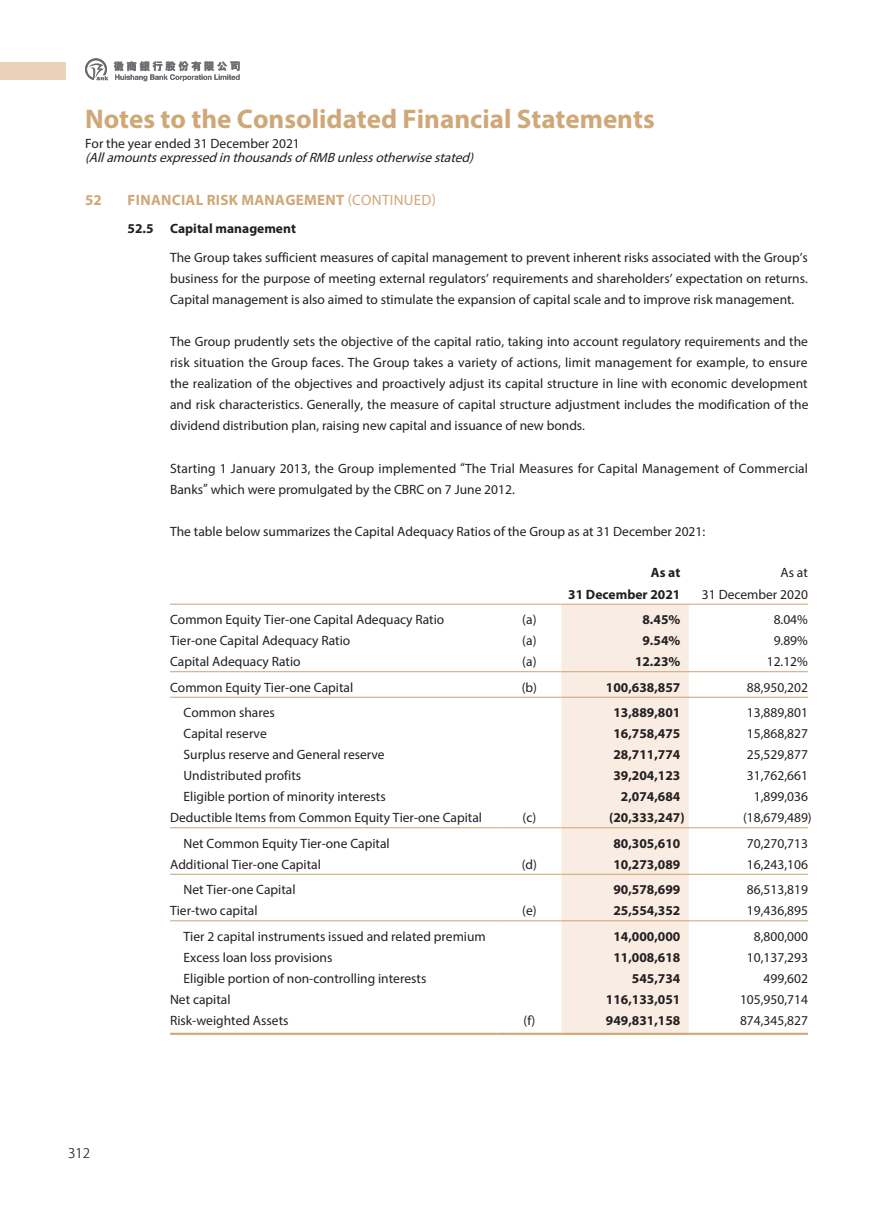
<style>
.page{position:relative;width:893px;height:1212px;background:#fff}
.page>*{position:absolute;margin:0;border:0;box-sizing:border-box;transform-origin:0 0}
.t1{font:700 27px "Myriad Pro";color:#cfa878}
.t2{font:700 15px "Myriad Pro";letter-spacing:.02em;color:#cfa878}
.t3{font:300 15px "Myriad Pro";color:#3e3e3f}
.t4{font:13.5px/21px "Myriad Pro";color:#231f20;text-align:justify}
.t5{font:700 13.5px/21px "Myriad Pro";color:#231f20;text-align:right}
.t6{font:italic 13.5px "Myriad Pro";color:#231f20}
.t7{font:800 10.5px "M Hei HK";letter-spacing:.23em;color:#6c6d70}
.s1{font-weight:400}
</style>
<div class="page">
<svg style="left:85px;top:58px;width:23px;height:22px"></svg>
<svg style="left:114px;top:61px;width:126px;height:20px"></svg>
<div style="left:0;top:62px;width:65px;height:18px;background:#ead2ba"></div>
<div style="left:561px;top:605px;width:128px;height:428px;background:#f9ede3"></div>
<hr style="left:170px;top:604px;width:327px;height:1px;background:#cfa878">
<hr style="left:497px;top:604px;width:64px;height:1px;background:#cfa878">
<hr style="left:561px;top:604px;width:128px;height:1px;background:#cfa878">
<hr style="left:689px;top:604px;width:119px;height:1px;background:#cfa878">
<hr style="left:170px;top:671px;width:327px;height:1px;background:#cfa878">
<hr style="left:497px;top:671px;width:64px;height:1px;background:#cfa878">
<hr style="left:561px;top:671px;width:128px;height:1px;background:#cfa878">
<hr style="left:689px;top:671px;width:119px;height:1px;background:#cfa878">
<hr style="left:170px;top:697px;width:327px;height:1px;background:#cfa878">
<hr style="left:497px;top:697px;width:64px;height:1px;background:#cfa878">
<hr style="left:561px;top:697px;width:128px;height:1px;background:#cfa878">
<hr style="left:689px;top:697px;width:119px;height:1px;background:#cfa878">
<hr style="left:170px;top:827px;width:327px;height:1px;background:#cfa878">
<hr style="left:497px;top:827px;width:64px;height:1px;background:#cfa878">
<hr style="left:561px;top:827px;width:128px;height:1px;background:#cfa878">
<hr style="left:689px;top:827px;width:119px;height:1px;background:#cfa878">
<hr style="left:170px;top:874px;width:327px;height:1px;background:#cfa878">
<hr style="left:497px;top:874px;width:64px;height:1px;background:#cfa878">
<hr style="left:561px;top:874px;width:128px;height:1px;background:#cfa878">
<hr style="left:689px;top:874px;width:119px;height:1px;background:#cfa878">
<hr style="left:170px;top:920px;width:327px;height:1px;background:#cfa878">
<hr style="left:497px;top:920px;width:64px;height:1px;background:#cfa878">
<hr style="left:561px;top:920px;width:128px;height:1px;background:#cfa878">
<hr style="left:689px;top:920px;width:119px;height:1px;background:#cfa878">
<hr style="left:170px;top:1033px;width:327px;height:2px;background:#cfa878">
<hr style="left:497px;top:1033px;width:64px;height:2px;background:#cfa878">
<hr style="left:561px;top:1033px;width:128px;height:2px;background:#cfa878">
<hr style="left:689px;top:1033px;width:119px;height:2px;background:#cfa878">
<p class="t7" style="left:114px;top:59px;width:128px">徽商銀行股份有限公司</p>
<h1 class="t1" style="left:85px;top:101px;width:571px">Notes to the Consolidated Financial Statements</h1>
<p class="t4" style="left:85px;top:133px;width:216px">For the year ended 31 December 2021</p>
<p class="t6" style="left:85px;top:149px;width:394px">(AllamountsexpressedinthousandsofRMBunlessotherwisestated)</p>
<p class="t2" style="left:85px;top:190px;width:18px">52</p>
<p class="t2" style="left:128px;top:190px;width:310px">FINANCIAL RISK MANAGEMENT <span class="s1">(CONTINUED)</span></p>
<p class="t5" style="left:128px;top:217px;width:170px">52.5 Capital management</p>
<p class="t4" style="left:170px;top:247px;width:639px">The Group takes sufficient measures of capital management to prevent inherent risks associated with the Group’s business for the purpose of meeting external regulators’ requirements and shareholders’ expectation on returns.<br>Capital management is also aimed to stimulate the expansion of capital scale and to improve risk management.</p>
<p class="t4" style="left:170px;top:331px;width:640px">The Group prudently sets the objective of the capital ratio, taking into account regulatory requirements and the risk situation the Group faces. The Group takes a variety of actions, limit management for example, to ensure the realization of the objectives and proactively adjust its capital structure in line with economic development and risk characteristics. Generally, the measure of capital structure adjustment includes the modification of the dividend distribution plan, raising new capital and issuance of new bonds.</p>
<p class="t4" style="left:170px;top:457px;width:640px">Starting 1 January 2013, the Group implemented “The Trial Measures for Capital Management of Commercial<br>Banks” which were promulgated by the CBRC on 7 June 2012.</p>
<p class="t4" style="left:170px;top:520px;width:537px">The table below summarizes the Capital Adequacy Ratios of the Group as at 31 December 2021:</p>
<p class="t5" style="left:568px;top:562px;width:114px">As at<br>31 December 2021</p>
<p class="t4" style="left:702px;top:562px;width:107px;text-align:right">As at<br>31 December 2020</p>
<p class="t4" style="left:170px;top:609px;width:276px">Common Equity Tier-one Capital Adequacy Ratio</p>
<p class="t4" style="left:522px;top:609px;width:16px">(a)</p>
<p class="t5" style="left:642px;top:608px;width:39px">8.45%</p>
<p class="t4" style="left:774px;top:609px;width:36px">8.04%</p>
<p class="t4" style="left:170px;top:630px;width:182px">Tier-one Capital Adequacy Ratio</p>
<p class="t4" style="left:522px;top:630px;width:16px">(a)</p>
<p class="t5" style="left:642px;top:629px;width:39px">9.54%</p>
<p class="t4" style="left:774px;top:630px;width:36px">9.89%</p>
<p class="t4" style="left:170px;top:651px;width:132px">Capital Adequacy Ratio</p>
<p class="t4" style="left:522px;top:651px;width:16px">(a)</p>
<p class="t5" style="left:635px;top:650px;width:47px">12.23%</p>
<p class="t4" style="left:767px;top:651px;width:43px">12.12%</p>
<p class="t4" style="left:170px;top:676px;width:185px">Common Equity Tier-one Capital</p>
<p class="t4" style="left:522px;top:676px;width:17px">(b)</p>
<p class="t5" style="left:606px;top:676px;width:76px">100,638,857</p>
<p class="t4" style="left:747px;top:676px;width:62px">88,950,202</p>
<p class="t4" style="left:184px;top:702px;width:93px">Common shares</p>
<p class="t5" style="left:613px;top:701px;width:68px">13,889,801</p>
<p class="t4" style="left:747px;top:702px;width:62px">13,889,801</p>
<p class="t4" style="left:184px;top:723px;width:85px">Capital reserve</p>
<p class="t5" style="left:613px;top:722px;width:68px">16,758,475</p>
<p class="t4" style="left:747px;top:723px;width:62px">15,868,827</p>
<p class="t4" style="left:184px;top:744px;width:202px">Surplus reserve and General reserve</p>
<p class="t5" style="left:613px;top:743px;width:68px">28,711,774</p>
<p class="t4" style="left:747px;top:744px;width:62px">25,529,877</p>
<p class="t4" style="left:184px;top:765px;width:119px">Undistributed profits</p>
<p class="t5" style="left:613px;top:764px;width:68px">39,204,123</p>
<p class="t4" style="left:747px;top:765px;width:62px">31,762,661</p>
<p class="t4" style="left:184px;top:786px;width:204px">Eligible portion of minority interests</p>
<p class="t5" style="left:621px;top:785px;width:61px">2,074,684</p>
<p class="t4" style="left:754px;top:786px;width:56px">1,899,036</p>
<p class="t4" style="left:170px;top:807px;width:313px">Deductible Items from Common Equity Tier-one Capital</p>
<p class="t4" style="left:523px;top:807px;width:15px">(c)</p>
<p class="t5" style="left:609px;top:806px;width:77px">(20,333,247)</p>
<p class="t4" style="left:743px;top:807px;width:70px">(18,679,489)</p>
<p class="t4" style="left:184px;top:832px;width:208px">Net Common Equity Tier-one Capital</p>
<p class="t5" style="left:613px;top:832px;width:68px">80,305,610</p>
<p class="t4" style="left:747px;top:832px;width:62px">70,270,713</p>
<p class="t4" style="left:170px;top:853px;width:152px">Additional Tier-one Capital</p>
<p class="t4" style="left:522px;top:853px;width:17px">(d)</p>
<p class="t5" style="left:613px;top:853px;width:68px">10,273,089</p>
<p class="t4" style="left:747px;top:853px;width:62px">16,243,106</p>
<p class="t4" style="left:184px;top:879px;width:114px">Net Tier-one Capital</p>
<p class="t5" style="left:613px;top:878px;width:68px">90,578,699</p>
<p class="t4" style="left:747px;top:879px;width:62px">86,513,819</p>
<p class="t4" style="left:170px;top:900px;width:89px">Tier-two capital</p>
<p class="t4" style="left:522px;top:900px;width:16px">(e)</p>
<p class="t5" style="left:613px;top:899px;width:68px">25,554,352</p>
<p class="t4" style="left:747px;top:900px;width:62px">19,436,895</p>
<p class="t4" style="left:184px;top:925px;width:304px">Tier 2 capital instruments issued and related premium</p>
<p class="t5" style="left:613px;top:925px;width:68px">14,000,000</p>
<p class="t4" style="left:754px;top:925px;width:56px">8,800,000</p>
<p class="t4" style="left:184px;top:946px;width:150px">Excess loan loss provisions</p>
<p class="t5" style="left:613px;top:946px;width:68px">11,008,618</p>
<p class="t4" style="left:747px;top:946px;width:62px">10,137,293</p>
<p class="t4" style="left:184px;top:967px;width:244px">Eligible portion of non-controlling interests</p>
<p class="t5" style="left:632px;top:967px;width:50px">545,734</p>
<p class="t4" style="left:764px;top:967px;width:46px">499,602</p>
<p class="t4" style="left:170px;top:988px;width:62px">Net capital</p>
<p class="t5" style="left:606px;top:988px;width:76px">116,133,051</p>
<p class="t4" style="left:740px;top:988px;width:69px">105,950,714</p>
<p class="t4" style="left:170px;top:1009px;width:120px">Risk-weighted Assets</p>
<p class="t4" style="left:524px;top:1009px;width:13px">(f)</p>
<p class="t5" style="left:606px;top:1009px;width:76px">949,831,158</p>
<p class="t4" style="left:740px;top:1009px;width:69px">874,345,827</p>
<p class="t3" style="left:68px;top:1144px;width:23px">312</p>
</div>
